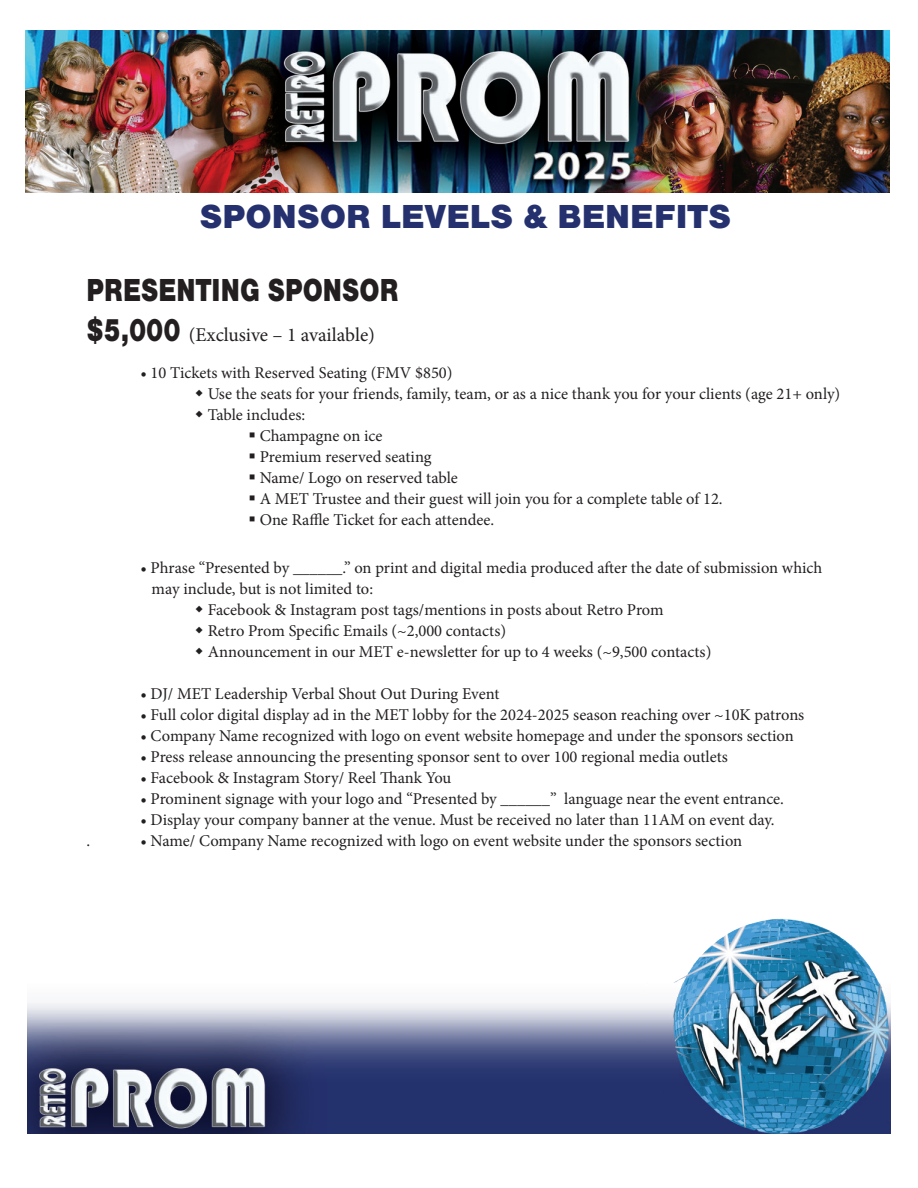
<style>
.page{position:relative;width:918px;height:1188px;background:#fff}
.page>*{position:absolute;margin:0;border:0;box-sizing:border-box;transform-origin:0 0}
.t1{font:900 34.5px "Nimbus San";color:#24316e}
.t2{font:900 33px "Nimbus San";color:#231f20;scale:.8 1}
.t3{font:19.5px "Minion Pro";letter-spacing:-.005em;color:#231f20}
.t4{font:16.5px/21px "Minion Pro";color:#231f20}
.s1{font-family:"Nimbus San";font-weight:900;font-size:33px}
</style>
<div class="page">
<img style="left:26px;top:30px;width:864px;height:162px">
<img style="left:27px;top:918px;width:864px;height:216px">
<p class="t1" style="left:200px;top:196px;width:533px">SPONSOR LEVELS &amp; BENEFITS</p>
<p class="t2" style="left:86px;top:271px;width:391px">PRESENTING SPONSOR</p>
<p class="t3" style="left:86px;top:321px;width:290px"><span class="s1">$5,000</span> (Exclusive – 1 available)</p>
<p class="t4" style="left:140px;top:362px;width:314px">• 10 Tickets with Reserved Seating (FMV $850)</p>
<p class="t4" style="left:208px;top:383px;width:634px">Use the seats for your friends, family, team, or as a nice thank you for your clients (age 21+ only)</p>
<p class="t4" style="left:208px;top:404px;width:99px">Table includes:</p>
<p class="t4" style="left:248px;top:425px;width:136px">▪ Champagne on ice</p>
<p class="t4" style="left:248px;top:446px;width:185px">▪ Premium reserved seating</p>
<p class="t4" style="left:248px;top:467px;width:211px">▪ Name/ Logo on reserved table</p>
<p class="t4" style="left:248px;top:488px;width:476px">▪ A MET Trustee and their guest will join you for a complete table of 12.</p>
<p class="t4" style="left:248px;top:509px;width:247px">▪ One Raffle Ticket for each attendee.</p>
<p class="t4" style="left:152px;top:557px;width:672px;text-indent:-11px">• Phrase “Presented by ______.” on print and digital media produced after the date of submission which may include, but is not limited to:</p>
<p class="t4" style="left:208px;top:599px;width:457px">Facebook &amp; Instagram post tags/mentions in posts about Retro Prom</p>
<p class="t4" style="left:208px;top:620px;width:300px">Retro Prom Specific Emails (~2,000 contacts)</p>
<p class="t4" style="left:208px;top:641px;width:505px">Announcement in our MET e-newsletter for up to 4 weeks (~9,500 contacts)</p>
<p class="t4" style="left:140px;top:683px;width:361px">• DJ/ MET Leadership Verbal Shout Out During Event</p>
<p class="t4" style="left:140px;top:704px;width:665px">• Full color digital display ad in the MET lobby for the 2024-2025 season reaching over ~10K patrons</p>
<p class="t4" style="left:140px;top:725px;width:655px">• Company Name recognized with logo on event website homepage and under the sponsors section</p>
<p class="t4" style="left:140px;top:746px;width:589px">• Press release announcing the presenting sponsor sent to over 100 regional media outlets</p>
<p class="t4" style="left:140px;top:767px;width:312px">• Facebook &amp; Instagram Story/ Reel Thank You</p>
<p class="t4" style="left:140px;top:788px;width:645px">• Prominent signage with your logo and “Presented by ______” language near the event entrance.</p>
<p class="t4" style="left:140px;top:809px;width:636px">• Display your company banner at the venue. Must be received no later than 11AM on event day.</p>
<p class="t4" style="left:86px;top:830px;width:5px">.</p>
<p class="t4" style="left:140px;top:830px;width:603px">• Name/ Company Name recognized with logo on event website under the sponsors section</p>
</div>
